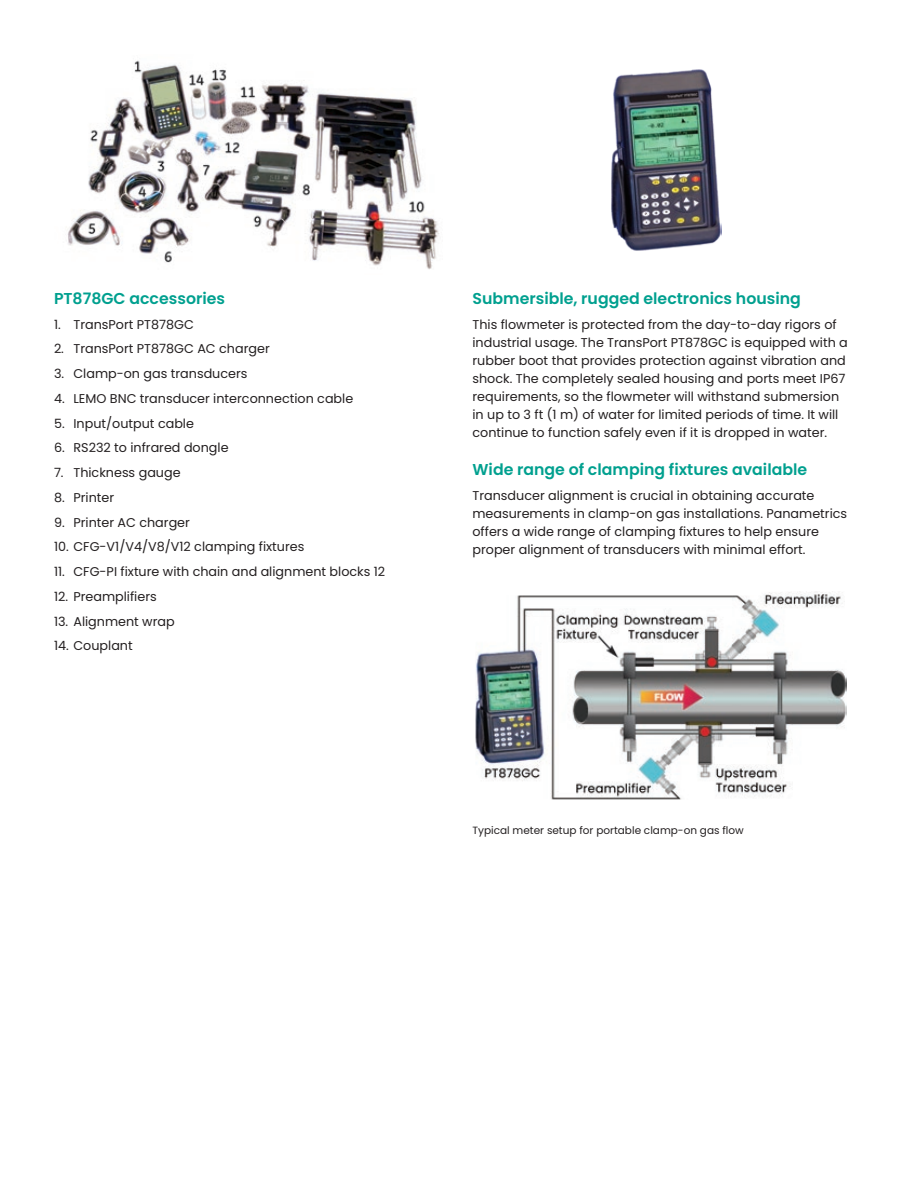
<style>
.page{position:relative;width:918px;height:1188px;background:#fff}
.page>*{position:absolute;margin:0;border:0;box-sizing:border-box;transform-origin:0 0}
._10_5pt-body_subhead{font:600 15.75px "Poppins";color:#00a08f}
._8_5pt-body_text{font:12.75px/18px "Poppins";color:#231f20}
._7pt-caption{font:10.5px "Poppins";color:#231f20}
</style>
<div class="page">
<img style="left:67px;top:60px;width:372px;height:210px">
<img style="left:611px;top:69px;width:110px;height:182px">
<img style="left:475px;top:591px;width:371px;height:209px">
<p class="_10_5pt-body_subhead" style="left:54px;top:289px;width:173px">PT878GC accessories</p>
<p class="_8_5pt-body_text" style="left:54px;top:315px;width:141px">1. TransPort PT878GC</p>
<p class="_8_5pt-body_text" style="left:54px;top:340px;width:217px">2. TransPort PT878GC AC charger</p>
<p class="_8_5pt-body_text" style="left:54px;top:365px;width:195px">3. Clamp-on gas transducers</p>
<p class="_8_5pt-body_text" style="left:54px;top:389px;width:301px">4. LEMO BNC transducer interconnection cable</p>
<p class="_8_5pt-body_text" style="left:54px;top:414px;width:142px">5. Input/output cable</p>
<p class="_8_5pt-body_text" style="left:54px;top:439px;width:176px">6. RS232 to infrared dongle</p>
<p class="_8_5pt-body_text" style="left:54px;top:464px;width:128px">7. Thickness gauge</p>
<p class="_8_5pt-body_text" style="left:54px;top:488px;width:62px">8. Printer</p>
<p class="_8_5pt-body_text" style="left:54px;top:513px;width:137px">9. Printer AC charger</p>
<p class="_8_5pt-body_text" style="left:54px;top:538px;width:252px">10. CFG-V1/V4/V8/V12 clamping fixtures</p>
<p class="_8_5pt-body_text" style="left:54px;top:563px;width:333px">11. CFG-PI fixture with chain and alignment blocks 12</p>
<p class="_8_5pt-body_text" style="left:54px;top:587px;width:104px">12. Preamplifiers</p>
<p class="_8_5pt-body_text" style="left:54px;top:612px;width:122px">13. Alignment wrap</p>
<p class="_8_5pt-body_text" style="left:54px;top:637px;width:80px">14. Couplant</p>
<p class="_10_5pt-body_subhead" style="left:472px;top:289px;width:330px">Submersible, rugged electronics housing</p>
<p class="_8_5pt-body_text" style="left:472px;top:315px;width:377px">This flowmeter is protected from the day-to-day rigors of industrial usage. The TransPort PT878GC is equipped with a rubber boot that provides protection against vibration and shock. The completely sealed housing and ports meet IP67 requirements, so the flowmeter will withstand submersion in up to 3 ft (1 m) of water for limited periods of time. It will continue to function safely even if it is dropped in water.</p>
<p class="_10_5pt-body_subhead" style="left:472px;top:460px;width:336px">Wide range of clamping fixtures available</p>
<p class="_8_5pt-body_text" style="left:472px;top:486px;width:376px">Transducer alignment is crucial in obtaining accurate measurements in clamp-on gas installations. Panametrics offers a wide range of clamping fixtures to help ensure proper alignment of transducers with minimal effort.</p>
<p class="_7pt-caption" style="left:472px;top:825px;width:273px">Typical meter setup for portable clamp-on gas flow</p>
</div>
